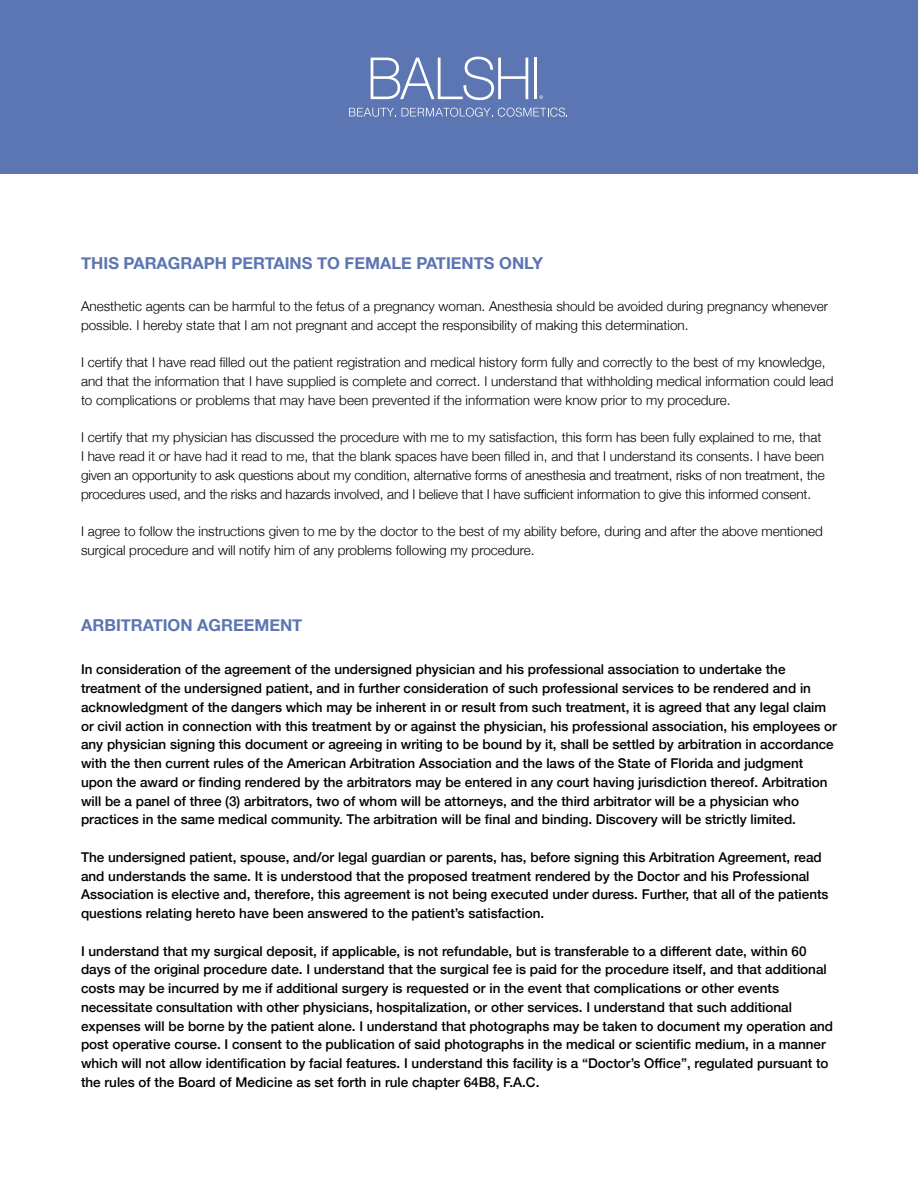
<style>
.page{position:relative;width:918px;height:1188px;background:#fff}
.page>*{position:absolute;margin:0;border:0;box-sizing:border-box;transform-origin:0 0}
.t1{font:700 16.5px "Helvetica Neue";color:#5c76b3}
.t2{font:500 13.5px/18.8px "Helvetica Neue";color:#000}
.t3{font:300 13.5px/18.8px "Helvetica Neue";color:#000}
</style>
<div class="page">
<div style="left:0;top:0;width:918px;height:173px;background:#5c76b3"></div>
<svg style="left:371px;top:57px;width:157px;height:43px"></svg>
<hr style="left:534px;top:58px;width:3px;height:41px;background:#fff">
<svg style="left:539px;top:95px;width:4px;height:4px"></svg>
<svg style="left:349px;top:108px;width:47px;height:9px"></svg>
<svg style="left:402px;top:108px;width:165px;height:9px"></svg>
<p class="t1" style="left:81px;top:250px;width:464px">THIS PARAGRAPH PERTAINS TO FEMALE PATIENTS ONLY</p>
<p class="t3" style="left:81px;top:296px;width:748px">Anesthetic agents can be harmful to the fetus of a pregnancy woman. Anesthesia should be avoided during pregnancy whenever possible. I hereby state that I am not pregnant and accept the responsibility of making this determination.</p>
<p class="t3" style="left:81px;top:352px;width:754px">I certify that I have read filled out the patient registration and medical history form fully and correctly to the best of my knowledge, and that the information that I have supplied is complete and correct. I understand that withholding medical information could lead to complications or problems that may have been prevented if the information were know prior to my procedure.</p>
<p class="t3" style="left:81px;top:427px;width:745px">I certify that my physician has discussed the procedure with me to my satisfaction, this form has been fully explained to me, that I have read it or have had it read to me, that the blank spaces have been filled in, and that I understand its consents. I have been given an opportunity to ask questions about my condition, alternative forms of anesthesia and treatment, risks of non treatment, the procedures used, and the risks and hazards involved, and I believe that I have sufficient information to give this informed consent.</p>
<p class="t3" style="left:81px;top:521px;width:743px">I agree to follow the instructions given to me by the doctor to the best of my ability before, during and after the above mentioned surgical procedure and will notify him of any problems following my procedure.</p>
<p class="t1" style="left:81px;top:612px;width:223px">ARBITRATION AGREEMENT</p>
<p class="t2" style="left:81px;top:659px;width:758px">In consideration of the agreement of the undersigned physician and his professional association to undertake the treatment of the undersigned patient, and in further consideration of such professional services to be rendered and in acknowledgment of the dangers which may be inherent in or result from such treatment, it is agreed that any legal claim or civil action in connection with this treatment by or against the physician, his professional association, his employees or any physician signing this document or agreeing in writing to be bound by it, shall be settled by arbitration in accordance with the then current rules of the American Arbitration Association and the laws of the State of Florida and judgment upon the award or finding rendered by the arbitrators may be entered in any court having jurisdiction thereof. Arbitration will be a panel of three (3) arbitrators, two of whom will be attorneys, and the third arbitrator will be a physician who practices in the same medical community. The arbitration will be final and binding. Discovery will be strictly limited.</p>
<p class="t2" style="left:81px;top:847px;width:749px">The undersigned patient, spouse, and/or legal guardian or parents, has, before signing this Arbitration Agreement, read and understands the same. It is understood that the proposed treatment rendered by the Doctor and his Professional Association is elective and, therefore, this agreement is not being executed under duress. Further, that all of the patients questions relating hereto have been answered to the patient’s satisfaction.</p>
<p class="t2" style="left:81px;top:940px;width:754px">I understand that my surgical deposit, if applicable, is not refundable, but is transferable to a different date, within 60 days of the original procedure date. I understand that the surgical fee is paid for the procedure itself, and that additional costs may be incurred by me if additional surgery is requested or in the event that complications or other events necessitate consultation with other physicians, hospitalization, or other services. I understand that such additional expenses will be borne by the patient alone. I understand that photographs may be taken to document my operation and post operative course. I consent to the publication of said photographs in the medical or scientific medium, in a manner which will not allow identification by facial features. I understand this facility is a “Doctor’s Office”, regulated pursuant to the rules of the Board of Medicine as set forth in rule chapter 64B8, F.A.C.</p>
</div>
